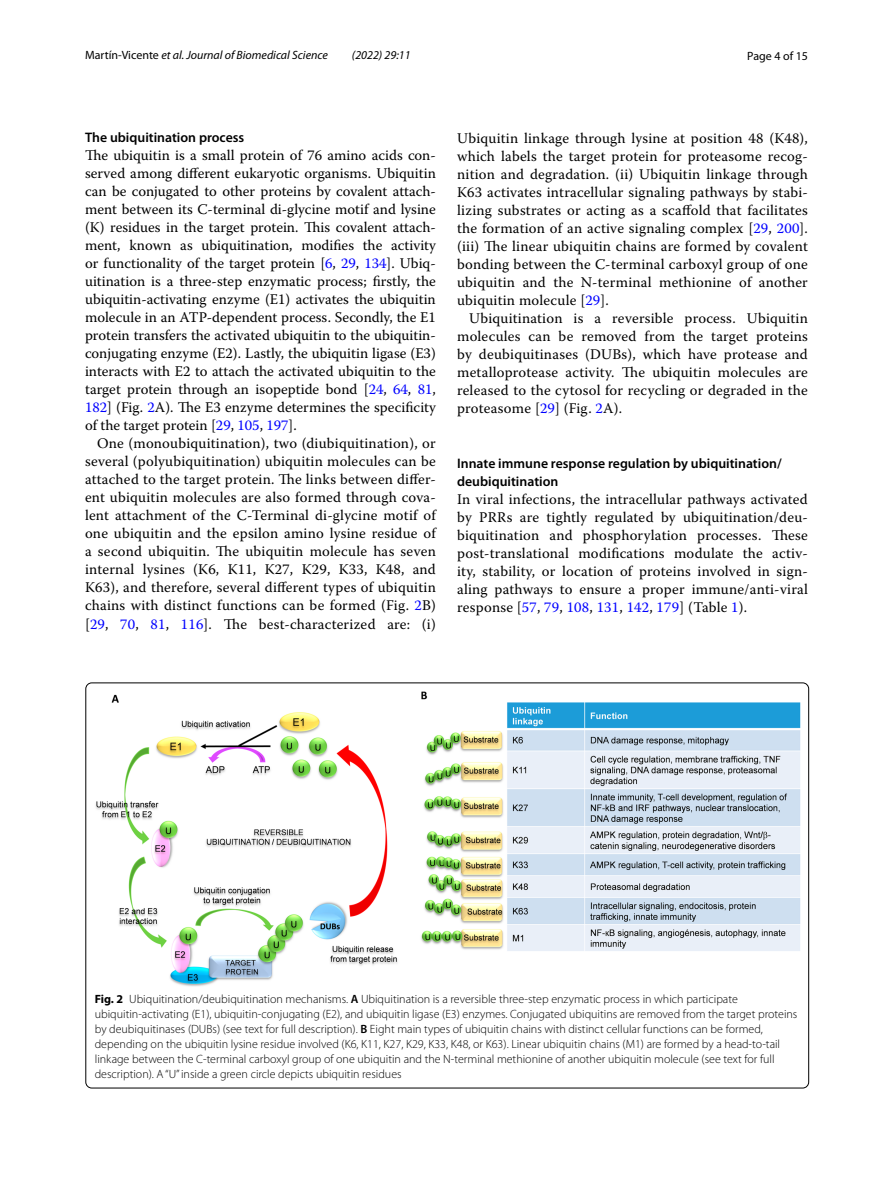
<style>
.page{position:relative;width:893px;height:1187px;background:#fff}
.page>*{position:absolute;margin:0;border:0;box-sizing:border-box;transform-origin:0 0}
.t1{font:14.7px/18px "Warnock Pro";letter-spacing:.015em;color:#000;text-align:justify}
.t2{font:600 13.8px/18px "Myriad Pro";color:#000}
.t3{font:300 12px/15px "Myriad Pro";color:#000}
.t4{font:italic 12px "Myriad Pro";color:#000}
.t5{font:12px "Myriad Pro";color:#000}
.s1{font-style:normal}
.s2{color:#00f}
.s3{font-weight:700}
.s4{font-weight:600}
</style>
<div class="page">
<img style="left:96px;top:691px;width:704px;height:296px">
<p class="t4" style="left:85px;top:48px;width:244px"><span class="s1">Martín‑Vicente</span> et al. Journal of Biomedical Science</p>
<p class="t4" style="left:352px;top:48px;width:60px">(2022) 29:11</p>
<p class="t5" style="left:747px;top:48px;width:62px">Page 4 of 15</p>
<p class="t2" style="left:85px;top:128px;width:161px">The ubiquitination process</p>
<p class="t1" style="left:85px;top:146px;width:352px">The ubiquitin is a small protein of 76 amino acids con&shy;served among different eukaryotic organisms. Ubiquitin can be conjugated to other proteins by covalent attach&shy;ment between its C-terminal di-glycine motif and lysine (K) residues in the target protein. This covalent attach&shy;ment, known as ubiquitination, modifies the activity or functionality of the target protein [<span class="s2">6</span>, <span class="s2">29</span>, <span class="s2">134</span>]. Ubiq&shy;uitination is a three-step enzymatic process; firstly, the ubiquitin-activating enzyme (E1) activates the ubiquitin molecule in an ATP-dependent process. Secondly, the E1 protein transfers the activated ubiquitin to the ubiquitin&shy;conjugating enzyme (E2). Lastly, the ubiquitin ligase (E3) interacts with E2 to attach the activated ubiquitin to the target protein through an isopeptide bond [<span class="s2">24</span>, <span class="s2">64</span>, <span class="s2">81</span>, <span class="s2">182</span>] (Fig. <span class="s2">2</span>A). The E3 enzyme determines the specificity of the target protein [<span class="s2">29</span>, <span class="s2">105</span>, <span class="s2">197</span>].</p>
<p class="t1" style="left:85px;top:434px;width:352px;text-indent:12px">One (monoubiquitination), two (diubiquitination), or several (polyubiquitination) ubiquitin molecules can be attached to the target protein. The links between differ&shy;ent ubiquitin molecules are also formed through cova&shy;lent attachment of the C-Terminal di-glycine motif of one ubiquitin and the epsilon amino lysine residue of a second ubiquitin. The ubiquitin molecule has seven internal lysines (K6, K11, K27, K29, K33, K48, and K63), and therefore, several different types of ubiquitin chains with distinct functions can be formed (Fig. <span class="s2">2</span>B) [<span class="s2">29</span>, <span class="s2">70</span>, <span class="s2">81</span>, <span class="s2">116</span>]. The best-characterized are: (i)</p>
<p class="t1" style="left:457px;top:128px;width:352px">Ubiquitin linkage through lysine at position 48 (K48), which labels the target protein for proteasome recog&shy;nition and degradation. (ii) Ubiquitin linkage through K63 activates intracellular signaling pathways by stabi&shy;lizing substrates or acting as a scaffold that facilitates the formation of an active signaling complex [<span class="s2">29</span>, <span class="s2">200</span>]. (iii) The linear ubiquitin chains are formed by covalent bonding between the C-terminal carboxyl group of one ubiquitin and the N-terminal methionine of another ubiquitin molecule [<span class="s2">29</span>].</p>
<p class="t1" style="left:457px;top:308px;width:352px;text-indent:12px">Ubiquitination is a reversible process. Ubiquitin molecules can be removed from the target proteins by deubiquitinases (DUBs), which have protease and metalloprotease activity. The ubiquitin molecules are released to the cytosol for recycling or degraded in the proteasome [<span class="s2">29</span>] (Fig. <span class="s2">2</span>A).</p>
<p class="t2" style="left:457px;top:453px;width:326px">Innate immune response regulation by ubiquitination/ deubiquitination</p>
<p class="t1" style="left:457px;top:489px;width:352px">In viral infections, the intracellular pathways activated by PRRs are tightly regulated by ubiquitination/deu&shy;biquitination and phosphorylation processes. These post-translational modifications modulate the activ&shy;ity, stability, or location of proteins involved in sign&shy;aling pathways to ensure a proper immune/anti-viral response [<span class="s2">57</span>, <span class="s2">79</span>, <span class="s2">108</span>, <span class="s2">131</span>, <span class="s2">142</span>, <span class="s2">179</span>] (Table <span class="s2">1</span>).</p>
<p class="t3" style="left:95px;top:991px;width:704px"><span class="s3">Fig. 2</span> Ubiquitination/deubiquitination mechanisms. <span class="s4">A</span> Ubiquitination is a reversible three-step enzymatic process in which participate ubiquitin-activating (E1), ubiquitin-conjugating (E2), and ubiquitin ligase (E3) enzymes. Conjugated ubiquitins are removed from the target proteins by deubiquitinases (DUBs) (see text for full description). <span class="s4">B</span> Eight main types of ubiquitin chains with distinct cellular functions can be formed, depending on the ubiquitin lysine residue involved (K6, K11, K27, K29, K33, K48, or K63). Linear ubiquitin chains (M1) are formed by a head-to-tail linkage between the C-terminal carboxyl group of one ubiquitin and the N-terminal methionine of another ubiquitin molecule (see text for full description). A “U” inside a green circle depicts ubiquitin residues</p>
</div>
